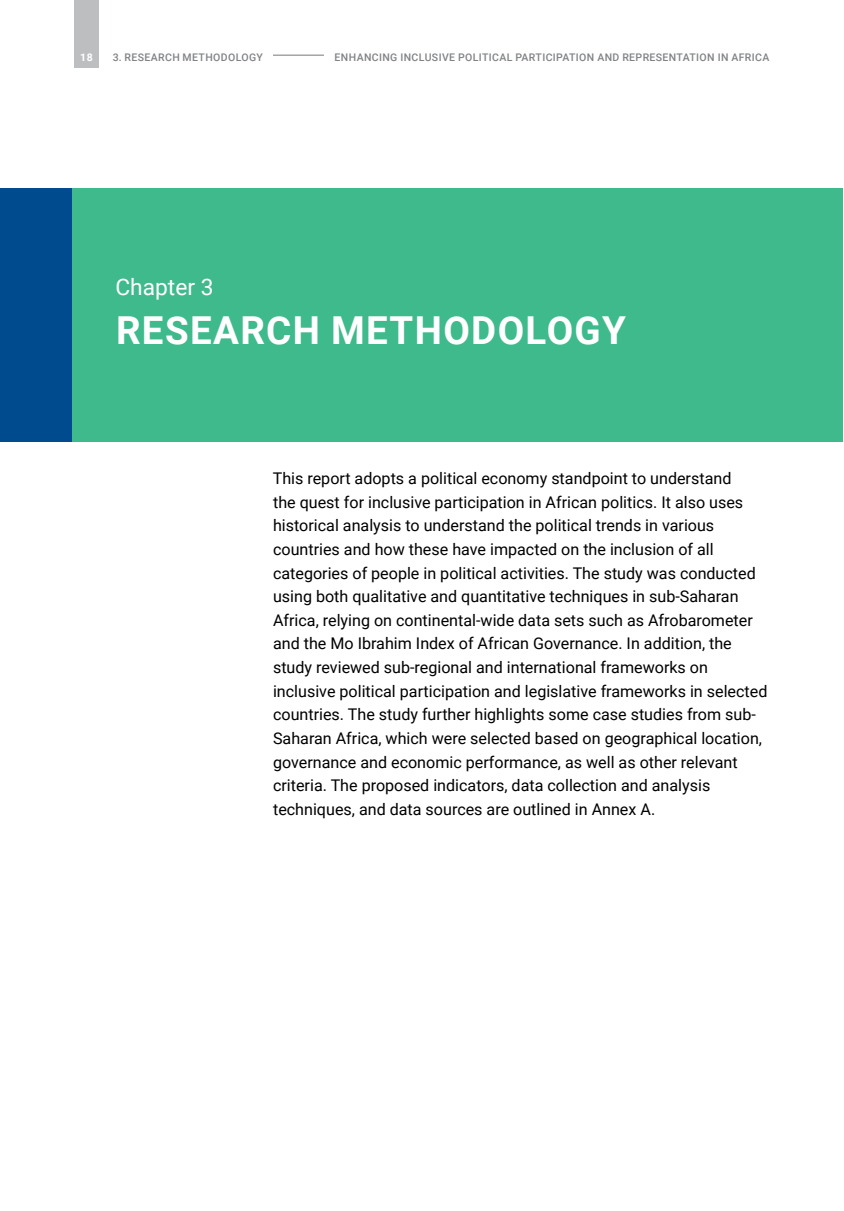
<style>
.page{position:relative;width:844px;height:1211px;background:#fff}
.page>*{position:absolute;margin:0;border:0;box-sizing:border-box;transform-origin:0 0}
.t1{font:700 38.5px "Roboto";letter-spacing:.035em;color:#fff}
.t2{font:22.75px "Roboto";color:#fff}
.t3{font:16.1px/23.6px "Roboto";color:#000}
.t4{font:500 10.5px "Roboto";letter-spacing:.035em;color:#808285}
.t5{font:700 10.5px "Roboto";color:#fff}
</style>
<div class="page">
<div style="left:70px;top:188px;width:772px;height:253px;background:#3fba8d"></div>
<div style="left:0;top:188px;width:72px;height:253px;background:#004b8d"></div>
<hr style="left:113px;top:55px;width:656px;height:1px;background:#808285">
<div style="left:74px;top:0;width:25px;height:68px;background:#bcbec0"></div>
<div style="left:113px;top:52px;width:160px;height:9px;background:#fff"></div>
<div style="left:324px;top:52px;width:445px;height:9px;background:#fff"></div>
<p class="t5" style="left:80px;top:49px;width:14px">18</p>
<p class="t4" style="left:113px;top:49px;width:152px">3. RESEARCH METHODOLOGY</p>
<p class="t4" style="left:334px;top:49px;width:436px">ENHANCING INCLUSIVE POLITICAL PARTICIPATION AND REPRESENTATION IN AFRICA</p>
<h2 class="t2" style="left:115px;top:271px;width:100px">Chapter 3</h2>
<h1 class="t1" style="left:116px;top:303px;width:511px">RESEARCH METHODOLOGY</h1>
<p class="t3" style="left:273px;top:466px;width:496px">This report adopts a political economy standpoint to understand<br>the quest for inclusive participation in African politics. It also uses historical analysis to understand the political trends in various countries and how these have impacted on the inclusion of all categories of people in political activities. The study was conducted using both qualitative and quantitative techniques in sub-Saharan Africa, relying on continental-wide data sets such as Afrobarometer and the Mo Ibrahim Index of African Governance. In addition, the study reviewed sub-regional and international frameworks on inclusive political participation and legislative frameworks in selected countries. The study further highlights some case studies from sub-Saharan Africa, which were selected based on geographical location, governance and economic performance, as well as other relevant criteria. The proposed indicators, data collection and analysis techniques, and data sources are outlined in Annex A.</p>
</div>
